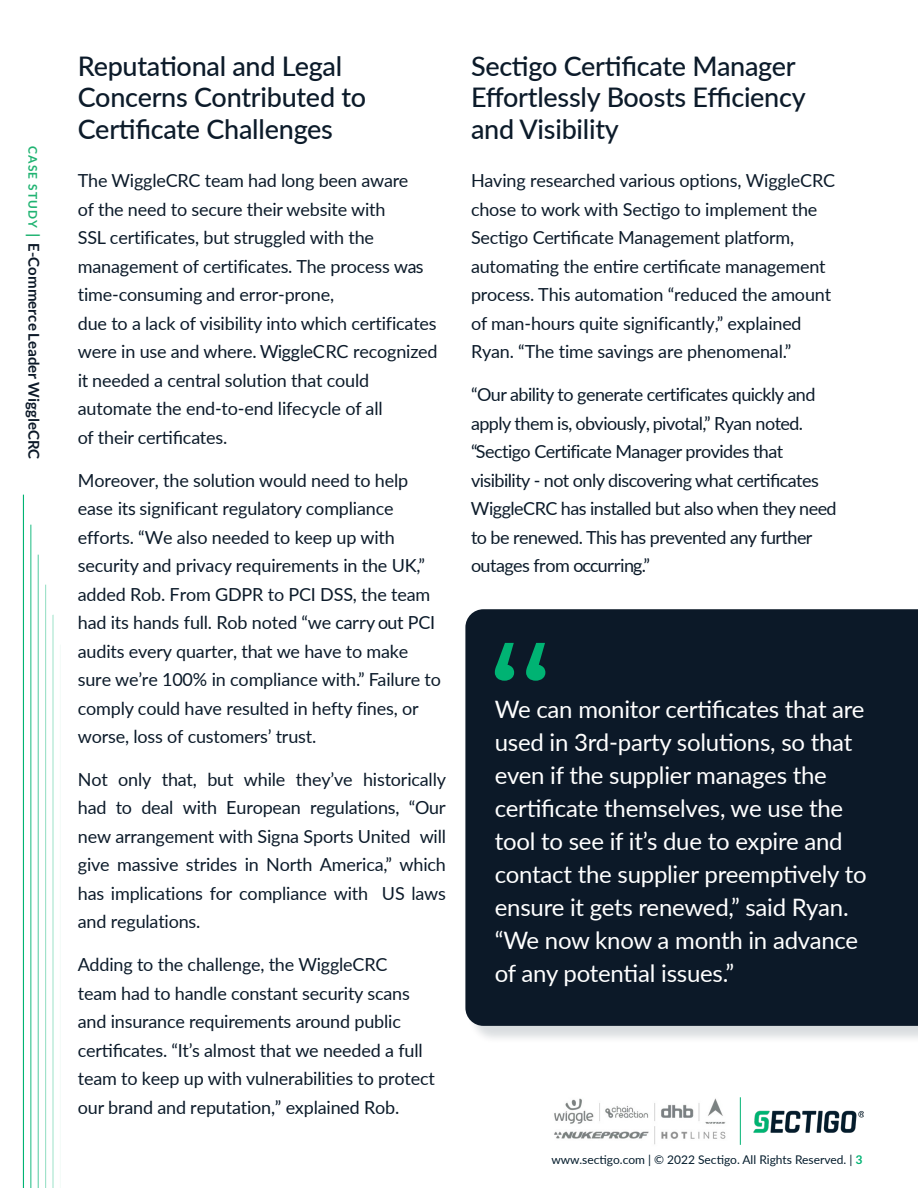
<style>
.page{position:relative;width:918px;height:1188px;background:#fff}
.page>*{position:absolute;margin:0;border:0;box-sizing:border-box;transform-origin:0 0}
.New_Body{font:500 27px/31.5px "Lato";letter-spacing:-.01em;color:#0c1b2a}
.t1{font:24px/33px "Lato";letter-spacing:-.01em;color:#fff}
.New_Body-2{font:18px/28.5px "Lato";letter-spacing:-.01em;color:#0c1b2a}
.New_Body-3{font:18px/28.5px "Lato";letter-spacing:-.03em;color:#0c1b2a}
.t2{font:700 15px "Lato";color:#0c1928}
.t3{font:12px "Lato";color:#041c2c}
.s1{font-size:12px;color:#20b372}
.s2{color:#20b372}
.s3{font-style:inherit}
.s4{font-weight:700;color:#00b373}
</style>
<div class="page">
<img style="left:753px;top:1110px;width:111px;height:23px">
<div style="left:468px;top:611px;width:450px;height:433px;background:#041c2c;opacity:.15"></div>
<div style="left:465px;top:609px;width:453px;height:417px;background:#0c1928"></div>
<svg style="left:495px;top:643px;width:50px;height:38px"></svg>
<hr style="left:740px;top:1097px;width:1px;height:48px;background:#00b373">
<img style="left:554px;top:1098px;width:172px;height:47px">
<hr style="left:60px;top:645px;width:1px;height:543px;background:#00b373">
<svg style="left:52px;top:614px;width:2px;height:574px"></svg>
<hr style="left:45px;top:585px;width:1px;height:603px;background:#00b373">
<hr style="left:38px;top:555px;width:1px;height:633px;background:#00b373">
<hr style="left:30px;top:525px;width:1px;height:663px;background:#00b373">
<hr style="left:23px;top:495px;width:1px;height:693px;background:#00b373">
<p class="t2" style="left:42px;top:146px;width:315px;rotate:90deg"><span class="s1">CASE STUDY</span> <span class="s2">|</span> E-Commerce Leader WiggleCRC</p>
<p class="New_Body" style="left:78px;top:49px;width:290px">Reputational and Legal<br>Concerns Contributed to<br>Certificate Challenges</p>
<p class="New_Body-2" style="left:78px;top:166px;width:361px">The WiggleCRC team had long been aware<br>of the need to secure their website with<br>SSL certificates, but struggled with the management of certificates. The process <span class="s3">was </span>time-consuming and error-prone,<br>due to a lack of visibility into which certificates were in use and where. <span class="s3">WiggleCRC</span> recognized <span class="s3">it</span> needed a central solution that could automate the end-to-end lifecycle of all<br>of their certificates.</p>
<p class="New_Body-2" style="left:78px;top:465px;width:365px">Moreover, the solution would need to help ease <span class="s3">its</span> significant regulatory compliance efforts. “We also needed to keep up with security and privacy requirements in the UK,” added Rob. From GDPR to PCI DSS, the team had its hands full. Rob note<span class="s3">d</span> “we <span class="s3">carry out</span> PCI audits every quarter, that we have to make sure we’re 100% in compliance with.” Failure to comply could have resulted in hefty fines, or worse, loss of customers’ trust.</p>
<p class="New_Body-2" style="left:78px;top:764px;width:370px;text-align:justify">Not only that, but while they’ve historically had to deal with European regulations, “<span class="s3">Our </span>new arrangement with Signa Sports United will give massive strides in North America,” which has implications for compliance with US laws and regulations.</p>
<p class="New_Body-2" style="left:78px;top:950px;width:359px">Adding to the challenge, the WiggleCRC<br>team had to handle constant security scans and insurance requirements around public certificates. “It’s almost that we needed a full team to keep up with vulnerabilities to protect our brand and reputation,” explained Rob.</p>
<p class="New_Body" style="left:471px;top:49px;width:336px">Sectigo Certificate Manager<br>Effortlessly Boosts Efficiency and Visibility</p>
<p class="New_Body-2" style="left:471px;top:166px;width:366px">Having researched various options, WiggleCRC chose to work with Sectigo to implement the Sectigo Certificate Management platform, automating the entire certificate management process. This automation “reduced the amount of man-hours quite significantly,” explained Ryan. “The time savings are phenomenal.”</p>
<p class="New_Body-3" style="left:471px;top:380px;width:367px">“Our ability to generate certificates quickly and apply them is<span class="s3">,</span> obviously<span class="s3">,</span> pivotal,” Ryan note<span class="s3">d</span>. “Sectigo Certificate Manager provides that visibility - not only discovering what certificates WiggleCRC has installed but also when they need to be renewed. Th<span class="s3">is</span> has prevented any further outages from <span class="s3">occurring</span>.”</p>
<p class="t1" style="left:495px;top:692px;width:373px">We can monitor certificates that are used in 3rd-party solutions, so that even if the supplier manages the certificate themselves, we use the tool to see if it’s due to expire and contact the supplier preemptively to ensure it gets renewed,” said Ryan. “We now know a month in advance of any potential issues.”</p>
<p class="t3" style="left:551px;top:1151px;width:313px">www.sectigo.com | © 2022 Sectigo. All Rights Reserved. | <span class="s4">3</span></p>
</div>
